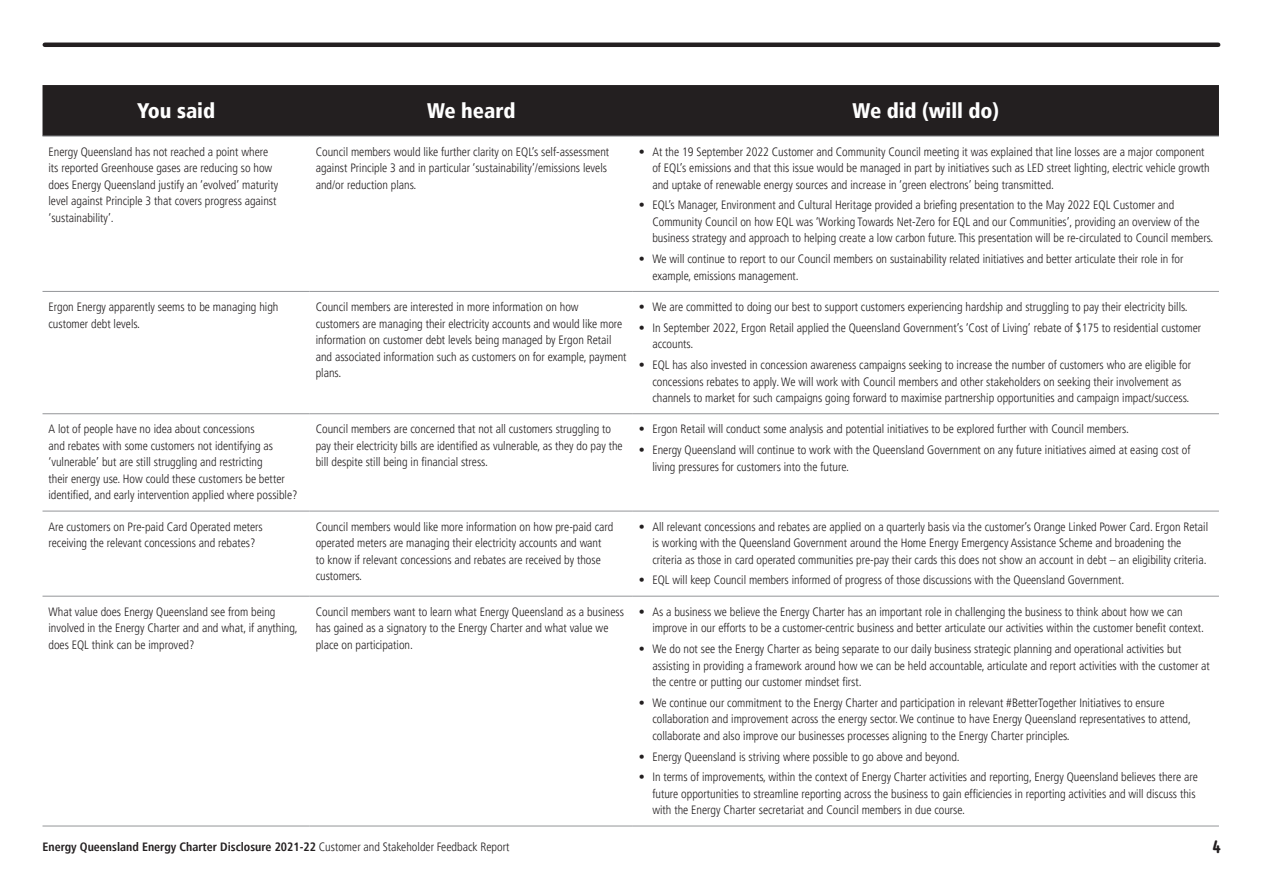
<style>
.page{position:relative;width:1263px;height:893px;background:#fff}
.page>*{position:absolute;margin:0;border:0;box-sizing:border-box;transform-origin:0 0}
.t1{font:900 condensed 21px "Frutiger LT Pro";color:#fff}
.t2{font:600 18px "Anchor";color:#231f20}
.t3{font:300 condensed 12px/16.5px "Frutiger LT Pro";color:#231f20}
.t4{font:700 condensed 12px "Frutiger LT Pro";color:#231f20}
.s1{font-weight:300}
</style>
<div class="page">
<hr style="left:45px;top:43px;width:1173px;height:4px;background:#231f20">
<div style="left:43px;top:85px;width:1176px;height:51px;background:#231f20"></div>
<hr style="left:43px;top:136px;width:267px;height:1px;background:#939598">
<hr style="left:310px;top:136px;width:323px;height:1px;background:#939598">
<hr style="left:633px;top:136px;width:586px;height:1px;background:#939598">
<hr style="left:43px;top:291px;width:267px;height:1px;background:#939598">
<hr style="left:310px;top:291px;width:323px;height:1px;background:#939598">
<hr style="left:633px;top:291px;width:586px;height:1px;background:#939598">
<hr style="left:43px;top:413px;width:267px;height:1px;background:#939598">
<hr style="left:310px;top:413px;width:323px;height:1px;background:#939598">
<hr style="left:633px;top:413px;width:586px;height:1px;background:#939598">
<hr style="left:43px;top:511px;width:267px;height:1px;background:#939598">
<hr style="left:310px;top:511px;width:323px;height:1px;background:#939598">
<hr style="left:633px;top:511px;width:586px;height:1px;background:#939598">
<hr style="left:43px;top:596px;width:267px;height:1px;background:#939598">
<hr style="left:310px;top:596px;width:323px;height:1px;background:#939598">
<hr style="left:633px;top:596px;width:586px;height:1px;background:#939598">
<hr style="left:43px;top:826px;width:267px;height:1px;background:#939598">
<hr style="left:310px;top:826px;width:323px;height:1px;background:#939598">
<hr style="left:633px;top:826px;width:586px;height:1px;background:#939598">
<p class="t1" style="left:137px;top:98px;width:80px">You said</p>
<p class="t1" style="left:427px;top:98px;width:90px">We heard</p>
<p class="t1" style="left:853px;top:98px;width:148px">We did (will do)</p>
<p class="t3" style="left:49px;top:143px;width:231px">Energy Queensland has not reached a point where its reported Greenhouse gases are reducing so how does Energy Queensland justify an ‘evolved’ maturity level against Principle 3 that covers progress against ‘sustainability’.</p>
<p class="t3" style="left:316px;top:143px;width:295px">Council members would like further clarity on EQL’s self-assessment against Principle 3 and in particular ‘sustainability’/emissions levels and/or reduction plans.</p>
<p class="t3" style="left:652px;top:143px;width:559px;text-indent:-14px">• At the 19 September 2022 Customer and Community Council meeting it was explained that line losses are a major component of EQL’s emissions and that this issue would be managed in part by initiatives such as LED street lighting, electric vehicle growth and uptake of renewable energy sources and increase in ‘green electrons’ being transmitted.</p>
<p class="t3" style="left:652px;top:197px;width:562px;text-indent:-14px">• EQL’s Manager, Environment and Cultural Heritage provided a briefing presentation to the May 2022 EQL Customer and<br>Community Council on how EQL was ‘Working Towards Net-Zero for EQL and our Communities’, providing an overview of the business strategy and approach to helping create a low carbon future. This presentation will be re-circulated to Council members.</p>
<p class="t3" style="left:652px;top:251px;width:532px;text-indent:-14px">• We will continue to report to our Council members on sustainability related initiatives and better articulate their role in for example, emissions management.</p>
<p class="t3" style="left:49px;top:299px;width:231px">Ergon Energy apparently seems to be managing high customer debt levels.</p>
<p class="t3" style="left:316px;top:299px;width:312px">Council members are interested in more information on how<br>customers are managing their electricity accounts and would like more information on customer debt levels being managed by Ergon Retail and associated information such as customers on for example, payment plans.</p>
<p class="t3" style="left:639px;top:299px;width:550px">• We are committed to doing our best to support customers experiencing hardship and struggling to pay their electricity bills.</p>
<p class="t3" style="left:652px;top:320px;width:550px;text-indent:-14px">• In September 2022, Ergon Retail applied the Queensland Government’s ‘Cost of Living’ rebate of $175 to residential customer accounts.</p>
<p class="t3" style="left:652px;top:357px;width:540px;text-indent:-14px">• EQL has also invested in concession awareness campaigns seeking to increase the number of customers who are eligible for concessions rebates to apply. We will work with Council members and other stakeholders on seeking their involvement as channels to market for such campaigns going forward to maximise partnership opportunities and campaign impact/success.</p>
<p class="t3" style="left:49px;top:421px;width:250px">A lot of people have no idea about concessions<br>and rebates with some customers not identifying as ‘vulnerable’ but are still struggling and restricting<br>their energy use. How could these customers be better identified, and early intervention applied where possible?</p>
<p class="t3" style="left:316px;top:421px;width:309px">Council members are concerned that not all customers struggling to pay their electricity bills are identified as vulnerable, as they do pay the bill despite still being in financial stress.</p>
<p class="t3" style="left:639px;top:421px;width:491px">• Ergon Retail will conduct some analysis and potential initiatives to be explored further with Council members.</p>
<p class="t3" style="left:652px;top:442px;width:540px;text-indent:-14px">• Energy Queensland will continue to work with the Queensland Government on any future initiatives aimed at easing cost of living pressures for customers into the future.</p>
<p class="t3" style="left:49px;top:518px;width:216px">Are customers on Pre-paid Card Operated meters receiving the relevant concessions and rebates?</p>
<p class="t3" style="left:316px;top:518px;width:299px">Council members would like more information on how pre-paid card operated meters are managing their electricity accounts and want to know if relevant concessions and rebates are received by those customers.</p>
<p class="t3" style="left:652px;top:518px;width:557px;text-indent:-14px">• All relevant concessions and rebates are applied on a quarterly basis via the customer’s Orange Linked Power Card. Ergon Retail is working with the Queensland Government around the Home Energy Emergency Assistance Scheme and broadening the criteria as those in card operated communities pre-pay their cards this does not show an account in debt – an eligibility criteria.</p>
<p class="t3" style="left:639px;top:572px;width:487px">• EQL will keep Council members informed of progress of those discussions with the Queensland Government.</p>
<p class="t3" style="left:49px;top:603px;width:251px">What value does Energy Queensland see from being involved in the Energy Charter and and what, if anything, does EQL think can be improved?</p>
<p class="t3" style="left:316px;top:603px;width:310px">Council members want to learn what Energy Queensland as a business has gained as a signatory to the Energy Charter and what value we place on participation.</p>
<p class="t3" style="left:652px;top:603px;width:553px;text-indent:-14px">• As a business we believe the Energy Charter has an important role in challenging the business to think about how we can improve in our efforts to be a customer-centric business and better articulate our activities within the customer benefit context.</p>
<p class="t3" style="left:652px;top:641px;width:559px;text-indent:-14px">• We do not see the Energy Charter as being separate to our daily business strategic planning and operational activities but assisting in providing a framework around how we can be held accountable, articulate and report activities with the customer at the centre or putting our customer mindset first.</p>
<p class="t3" style="left:652px;top:694px;width:540px;text-indent:-14px">• We continue our commitment to the Energy Charter and participation in relevant #BetterTogether Initiatives to ensure collaboration and improvement across the energy sector. We continue to have Energy Queensland representatives to attend, collaborate and also improve our businesses processes aligning to the Energy Charter principles.</p>
<p class="t3" style="left:639px;top:748px;width:322px">• Energy Queensland is striving where possible to go above and beyond.</p>
<p class="t3" style="left:652px;top:769px;width:547px;text-indent:-14px">• In terms of improvements, within the context of Energy Charter activities and reporting, Energy Queensland believes there are future opportunities to streamline reporting across the business to gain efficiencies in reporting activities and will discuss this with the Energy Charter secretariat and Council members in due course.</p>
<p class="t4" style="left:43px;top:840px;width:468px">Energy Queensland Energy Charter Disclosure 2021-22 <span class="s1">Customer and Stakeholder Feedback Report</span></p>
<h2 class="t2" style="left:1213px;top:837px;width:9px">4</h2>
</div>
